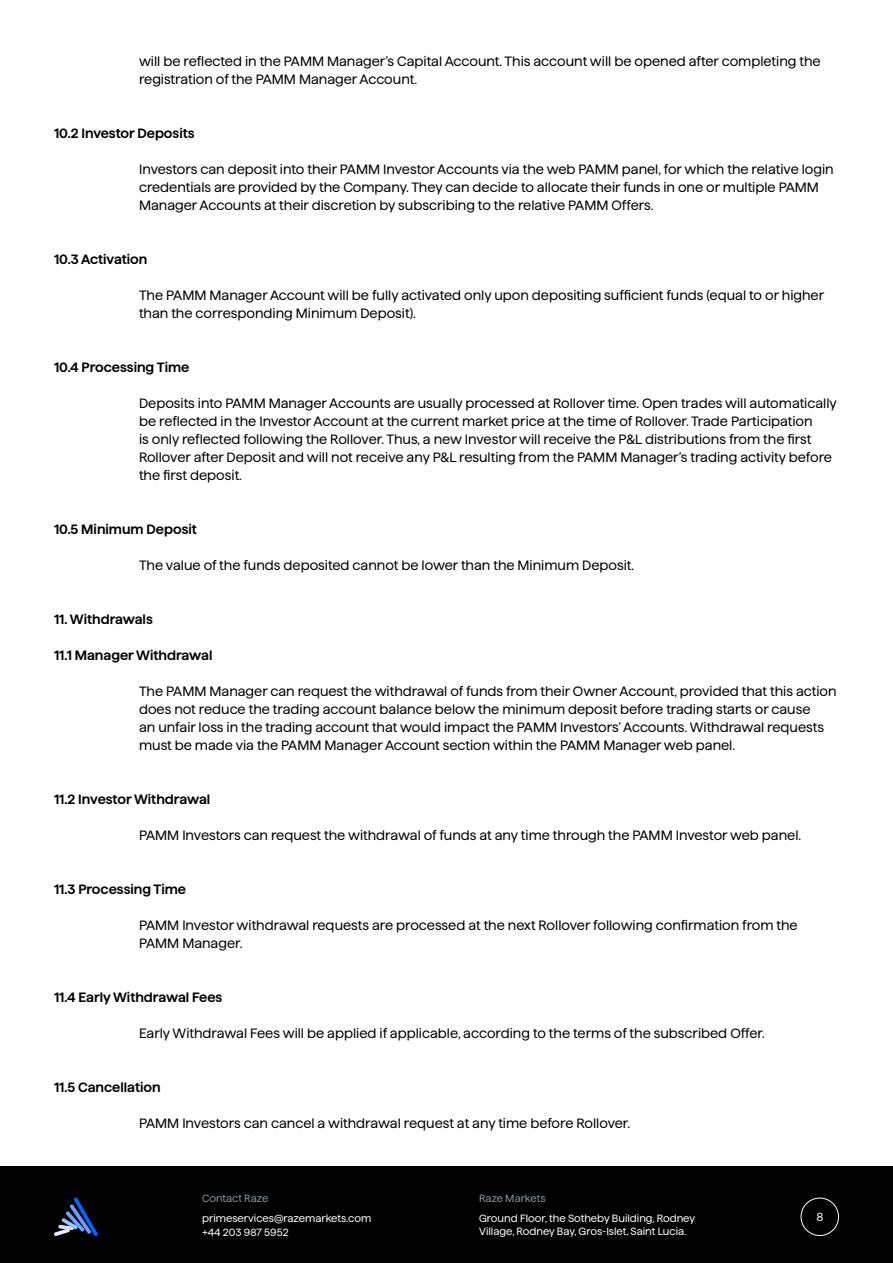
<style>
.page{position:relative;width:893px;height:1263px;background:#fff}
.page>*{position:absolute;margin:0;border:0;box-sizing:border-box;transform-origin:0 0}
.t1{font:13.5px/18px "Haffer SQXHTRIAL";color:#000}
.t2{font:600 13.5px "Haffer SQXHTRIAL";color:#000}
.t3{font:11.85px "Haffer SQXHTRIAL";color:#fff}
.t4{font:10.5px "Haffer SQXHTRIAL";color:#fff}
.t5{font:10.5px "Haffer SQXHTRIAL";letter-spacing:-.005em;color:#87969e}
</style>
<div class="page">
<div style="left:0;top:1167px;width:893px;height:96px;background:#000"></div>
<svg style="left:54px;top:1197px;width:44px;height:39px"></svg>
<div style="left:801px;top:1197px;width:38px;height:39px;border:1px solid #fff;border-radius:50%"></div>
<p class="t1" style="left:139px;top:51px;width:683px">will be reflected in the PAMM Manager’s Capital Account. This account will be opened after completing the registration of the PAMM Manager Account.</p>
<p class="t2" style="left:54px;top:124px;width:142px">10.2 Investor Deposits</p>
<p class="t1" style="left:139px;top:159px;width:696px">Investors can deposit into their PAMM Investor Accounts via the web PAMM panel, for which the relative login credentials are provided by the Company. They can decide to allocate their funds in one or multiple PAMM<br>Manager Accounts at their discretion by subscribing to the relative PAMM Offers.</p>
<p class="t2" style="left:54px;top:250px;width:95px">10.3 Activation</p>
<p class="t1" style="left:139px;top:285px;width:687px">The PAMM Manager Account will be fully activated only upon depositing sufficient funds (equal to or higher than the corresponding Minimum Deposit).</p>
<p class="t2" style="left:54px;top:358px;width:137px">10.4 Processing Time</p>
<p class="t1" style="left:139px;top:393px;width:699px">Deposits into PAMM Manager Accounts are usually processed at Rollover time. Open trades will automatically be reflected in the Investor Account at the current market price at the time of Rollover. Trade Participation<br>is only reflected following the Rollover. Thus, a new Investor will receive the P&amp;L distributions from the first Rollover after Deposit and will not receive any P&amp;L resulting from the PAMM Manager’s trading activity before the first deposit.</p>
<p class="t2" style="left:54px;top:520px;width:144px">10.5 Minimum Deposit</p>
<p class="t1" style="left:139px;top:555px;width:497px">The value of the funds deposited cannot be lower than the Minimum Deposit.</p>
<p class="t2" style="left:54px;top:610px;width:100px">11. Withdrawals</p>
<p class="t2" style="left:54px;top:646px;width:160px">11.1 Manager Withdrawal</p>
<p class="t1" style="left:139px;top:681px;width:699px">The PAMM Manager can request the withdrawal of funds from their Owner Account, provided that this action does not reduce the trading account balance below the minimum deposit before trading starts or cause<br>an unfair loss in the trading account that would impact the PAMM Investors’ Accounts. Withdrawal requests must be made via the PAMM Manager Account section within the PAMM Manager web panel.</p>
<p class="t2" style="left:54px;top:790px;width:158px">11.2 Investor Withdrawal</p>
<p class="t1" style="left:139px;top:825px;width:664px">PAMM Investors can request the withdrawal of funds at any time through the PAMM Investor web panel.</p>
<p class="t2" style="left:54px;top:880px;width:134px">11.3 Processing Time</p>
<p class="t1" style="left:139px;top:915px;width:660px">PAMM Investor withdrawal requests are processed at the next Rollover following confirmation from the<br>PAMM Manager.</p>
<p class="t2" style="left:54px;top:988px;width:170px">11.4 Early Withdrawal Fees</p>
<p class="t1" style="left:139px;top:1023px;width:627px">Early Withdrawal Fees will be applied if applicable, according to the terms of the subscribed Offer.</p>
<p class="t2" style="left:54px;top:1078px;width:108px">11.5 Cancellation</p>
<p class="t1" style="left:139px;top:1113px;width:493px">PAMM Investors can cancel a withdrawal request at any time before Rollover.</p>
<p class="t5" style="left:202px;top:1191px;width:68px">Contact Raze</p>
<p class="t4" style="left:202px;top:1224px;width:88px">+44 203 987 5952</p>
<p class="t4" style="left:202px;top:1211px;width:171px">primeservices@razemarkets.com</p>
<p class="t5" style="left:479px;top:1191px;width:68px">Raze Markets</p>
<p class="t4" style="left:479px;top:1211px;width:217px">Ground Floor, the Sotheby Building, Rodney</p>
<p class="t4" style="left:479px;top:1223px;width:209px">Village, Rodney Bay, Gros-Islet, Saint Lucia.</p>
<p class="t3" style="left:816px;top:1208px;width:8px">8</p>
</div>
